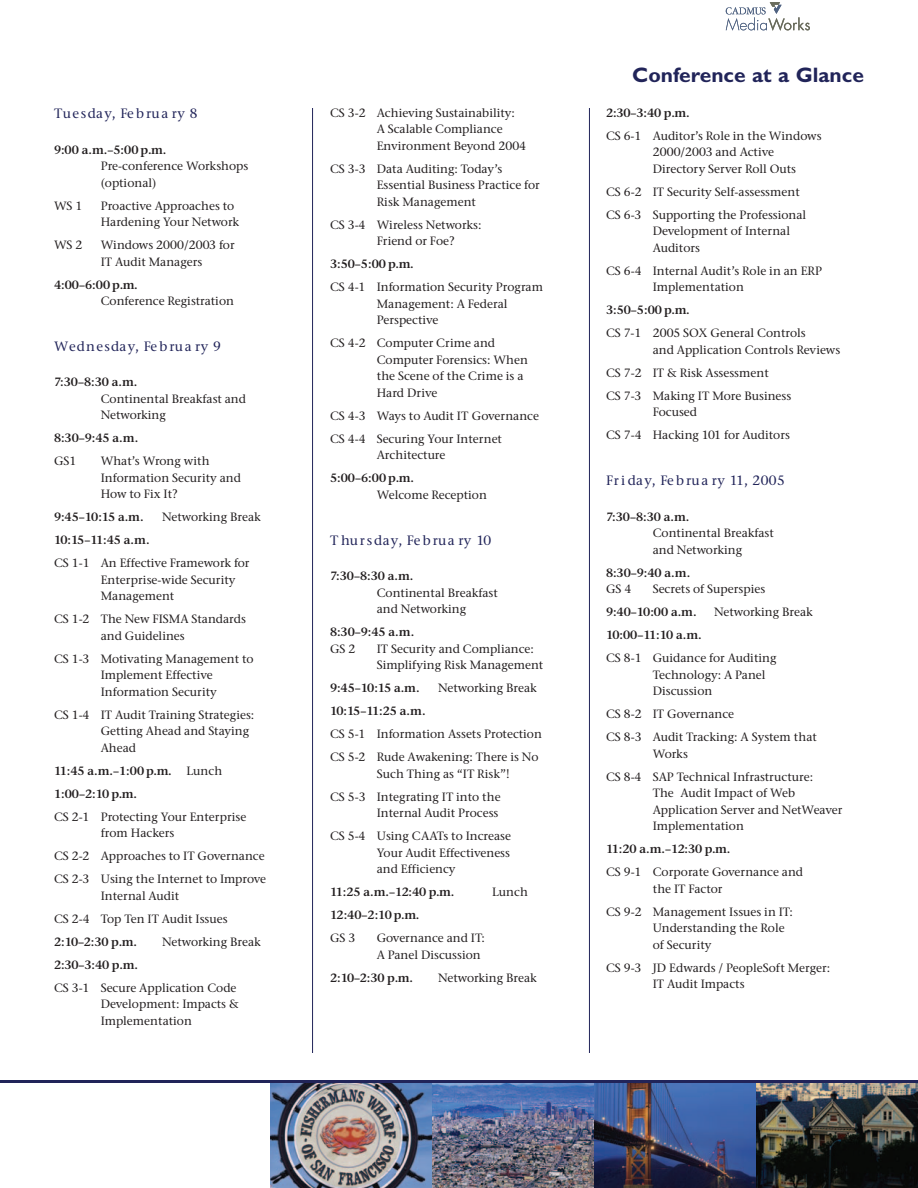
<style>
.page{position:relative;width:918px;height:1188px;background:#fff}
.page>*{position:absolute;margin:0;border:0;box-sizing:border-box;transform-origin:0 0}
.t1{font:700 21px "Gill Sans";color:#212459}
.t2{font:500 13.5px "Stone Serif ITC";letter-spacing:.09em;color:#212459}
.t3{font:500 13.5px "Stone Serif ITC";letter-spacing:.02em;color:#212459}
.t4{font:500 13.5px "Stone Serif ITC";letter-spacing:.115em;color:#212459}
.t5{font:500 12px/16.5px "Stone Serif ITC";color:#231f20}
.t6{font:12px/23px "Stone Serif ITC Semi";color:#231f20}
.s1{font-family:"Stone Serif ITC";font-weight:500}
</style>
<div class="page">
<hr style="left:312px;top:108px;width:1px;height:945px;background:#212459">
<hr style="left:589px;top:108px;width:1px;height:945px;background:#212459">
<img style="left:756px;top:1083px;width:162px;height:105px">
<img style="left:594px;top:1083px;width:162px;height:105px">
<img style="left:432px;top:1083px;width:162px;height:105px">
<img style="left:270px;top:1083px;width:162px;height:105px">
<hr style="left:0;top:1080px;width:918px;height:3px;background:#212459">
<svg style="left:726px;top:2px;width:84px;height:29px"></svg>
<p class="t2" style="left:54px;top:108px;width:145px">Tuesday, Februa ry 8</p>
<p class="t6" style="left:54px;top:139px;width:114px">9:00 a.m.–5:00 p.m.</p>
<p class="t5" style="left:101px;top:159px;width:149px">Pre-conference Workshops (optional)</p>
<p class="t5" style="left:54px;top:198px;width:30px">WS 1</p>
<p class="t5" style="left:101px;top:198px;width:140px">Proactive Approaches to<br>Hardening Your Network</p>
<p class="t5" style="left:54px;top:238px;width:30px">WS 2</p>
<p class="t5" style="left:101px;top:238px;width:135px">Windows 2000/2003 for<br>IT Audit Managers</p>
<p class="t6" style="left:54px;top:274px;width:85px">4:00–6:00 p.m.</p>
<p class="t5" style="left:101px;top:294px;width:135px">Conference Registration</p>
<p class="t2" style="left:54px;top:341px;width:169px">Wednesday, Februa ry 9</p>
<p class="t6" style="left:54px;top:372px;width:85px">7:30–8:30 a.m.</p>
<p class="t5" style="left:101px;top:392px;width:147px">Continental Breakfast and<br>Networking</p>
<p class="t6" style="left:54px;top:428px;width:86px">8:30–9:45 a.m.</p>
<p class="t5" style="left:54px;top:454px;width:24px">GS1</p>
<p class="t5" style="left:101px;top:454px;width:142px">What’s Wrong with<br>Information Security and<br>How to Fix It?</p>
<p class="t6" style="left:54px;top:507px;width:91px">9:45–10:15 a.m.</p>
<p class="t5" style="left:162px;top:510px;width:100px">Networking Break</p>
<p class="t6" style="left:54px;top:530px;width:97px">10:15–11:45 a.m.</p>
<p class="t5" style="left:101px;top:556px;width:150px;text-indent:-47px">CS 1-1 An Effective Framework for<br>Enterprise-wide Security<br>Management</p>
<p class="t5" style="left:101px;top:612px;width:147px;text-indent:-47px">CS 1-2 The New FISMA Standards and Guidelines</p>
<p class="t5" style="left:101px;top:651px;width:154px;text-indent:-47px">CS 1-3 Motivating Management to<br>Implement Effective<br>Information Security</p>
<p class="t5" style="left:101px;top:707px;width:155px;text-indent:-47px">CS 1-4 IT Audit Training Strategies:<br>Getting Ahead and Staying<br>Ahead</p>
<p class="t6" style="left:54px;top:760px;width:170px">11:45 a.m.–1:00 p.m. <span class="s1">Lunch<br></span>1:00–2:10 p.m.</p>
<p class="t5" style="left:101px;top:809px;width:147px;text-indent:-47px">CS 2-1 Protecting Your Enterprise from Hackers</p>
<p class="t5" style="left:54px;top:846px;width:214px;line-height:23px">CS 2-2 Approaches to IT Governance<br>CS 2-3 Using the Internet to Improve</p>
<p class="t5" style="left:54px;top:885px;width:175px;line-height:23px;text-align:center">Internal Audit<br>CS 2-4 Top Ten IT Audit Issues</p>
<p class="t6" style="left:54px;top:931px;width:84px">2:10–2:30 p.m.</p>
<p class="t5" style="left:162px;top:934px;width:100px">Networking Break</p>
<p class="t6" style="left:54px;top:954px;width:85px">2:30–3:40 p.m.</p>
<p class="t5" style="left:101px;top:980px;width:140px;text-indent:-47px">CS 3-1 Secure Application Code<br>Development: Impacts &amp;<br>Implementation</p>
<p class="t5" style="left:377px;top:106px;width:151px;text-indent:-47px">CS 3-2 Achieving Sustainability:<br>A Scalable Compliance<br>Environment Beyond 2004</p>
<p class="t5" style="left:377px;top:162px;width:165px;text-indent:-47px">CS 3-3 Data Auditing: Today’s<br>Essential Business Practice for<br>Risk Management</p>
<p class="t5" style="left:377px;top:218px;width:106px;text-indent:-47px">CS 3-4 Wireless Networks:<br>Friend or Foe?</p>
<p class="t6" style="left:330px;top:254px;width:85px">3:50–5:00 p.m.</p>
<p class="t5" style="left:377px;top:280px;width:168px;text-indent:-47px">CS 4-1 Information Security Program<br>Management: A Federal<br>Perspective</p>
<p class="t5" style="left:377px;top:336px;width:153px;text-indent:-47px">CS 4-2 Computer Crime and<br>Computer Forensics: When the Scene of the Crime is a<br>Hard Drive</p>
<p class="t5" style="left:330px;top:405px;width:210px;line-height:23px">CS 4-3 Ways to Audit IT Governance<br>CS 4-4 Securing Your Internet</p>
<p class="t5" style="left:377px;top:448px;width:70px">Architecture</p>
<p class="t6" style="left:330px;top:468px;width:86px">5:00–6:00 p.m.</p>
<p class="t5" style="left:377px;top:488px;width:112px">Welcome Reception</p>
<p class="t4" style="left:330px;top:535px;width:163px">Thursday, Februa ry 10</p>
<p class="t6" style="left:330px;top:566px;width:85px">7:30–8:30 a.m.</p>
<p class="t5" style="left:377px;top:585px;width:123px">Continental Breakfast and Networking</p>
<p class="t6" style="left:330px;top:622px;width:86px">8:30–9:45 a.m.</p>
<p class="t5" style="left:330px;top:641px;width:27px">GS 2</p>
<p class="t5" style="left:377px;top:641px;width:168px">IT Security and Compliance:<br>Simplifying Risk Management</p>
<p class="t6" style="left:330px;top:678px;width:91px">9:45–10:15 a.m.</p>
<p class="t5" style="left:438px;top:681px;width:100px">Networking Break</p>
<p class="t6" style="left:330px;top:701px;width:97px">10:15–11:25 a.m.</p>
<p class="t5" style="left:330px;top:724px;width:213px;line-height:23px">CS 5-1 Information Assets Protection<br>CS 5-2 Rude Awakening: There is No</p>
<p class="t5" style="left:330px;top:763px;width:181px;line-height:23px;text-indent:47px">Such Thing as “IT Risk”!<br>CS 5-3 Integrating IT into the</p>
<p class="t5" style="left:330px;top:803px;width:183px;line-height:23px;text-indent:47px">Internal Audit Process<br>CS 5-4 Using CAATs to Increase</p>
<p class="t5" style="left:377px;top:845px;width:135px">Your Audit Effectiveness and Efficiency</p>
<p class="t6" style="left:330px;top:882px;width:126px">11:25 a.m.–12:40 p.m.</p>
<p class="t5" style="left:492px;top:885px;width:37px">Lunch</p>
<p class="t6" style="left:330px;top:905px;width:91px">12:40–2:10 p.m.</p>
<p class="t5" style="left:330px;top:931px;width:27px">GS 3</p>
<p class="t5" style="left:377px;top:931px;width:110px">Governance and IT:<br>A Panel Discussion</p>
<p class="t6" style="left:330px;top:967px;width:84px">2:10–2:30 p.m.</p>
<p class="t5" style="left:438px;top:970px;width:100px">Networking Break</p>
<h1 class="t1" style="left:632px;top:67px;width:233px">Conference at a Glance</h1>
<p class="t6" style="left:606px;top:102px;width:85px">2:30–3:40 p.m.</p>
<p class="t5" style="left:653px;top:129px;width:170px;text-indent:-47px">CS 6-1 Auditor’s Role in the Windows<br>2000/2003 and Active<br>Directory Server Roll Outs</p>
<p class="t5" style="left:606px;top:181px;width:202px;line-height:23px">CS 6-2 IT Security Self-assessment<br>CS 6-3 Supporting the Professional</p>
<p class="t5" style="left:653px;top:224px;width:139px">Development of Internal<br>Auditors</p>
<p class="t5" style="left:653px;top:264px;width:171px;text-indent:-47px">CS 6-4 Internal Audit’s Role in an ERP<br>Implementation</p>
<p class="t6" style="left:606px;top:300px;width:85px">3:50–5:00 p.m.</p>
<p class="t5" style="left:653px;top:326px;width:189px;text-indent:-47px">CS 7-1 2005 SOX General Controls<br>and Application Controls Reviews</p>
<p class="t5" style="left:606px;top:362px;width:187px;line-height:23px">CS 7-2 IT &amp; Risk Assessment<br>CS 7-3 Making IT More Business</p>
<p class="t5" style="left:606px;top:402px;width:185px;line-height:23px;text-indent:47px">Focused<br>CS 7-4 Hacking 101 for Auditors</p>
<p class="t3" style="left:606px;top:475px;width:180px">Fr i day, Fe b rua ry 11, 2005</p>
<p class="t6" style="left:606px;top:506px;width:85px">7:30–8:30 a.m.</p>
<p class="t5" style="left:653px;top:526px;width:123px">Continental Breakfast and Networking</p>
<p class="t6" style="left:606px;top:562px;width:86px">8:30–9:40 a.m.</p>
<p class="t5" style="left:606px;top:582px;width:27px">GS 4</p>
<p class="t5" style="left:653px;top:582px;width:114px">Secrets of Superspies</p>
<p class="t6" style="left:606px;top:602px;width:92px">9:40–10:00 a.m.</p>
<p class="t5" style="left:714px;top:605px;width:100px">Networking Break</p>
<p class="t6" style="left:606px;top:625px;width:97px">10:00–11:10 a.m.</p>
<p class="t5" style="left:653px;top:651px;width:125px;text-indent:-47px">CS 8-1 Guidance for Auditing<br>Technology: A Panel<br>Discussion</p>
<p class="t5" style="left:606px;top:704px;width:212px;line-height:23px">CS 8-2 IT Governance<br>CS 8-3 Audit Tracking: A System that</p>
<p class="t5" style="left:606px;top:743px;width:209px;line-height:23px;text-indent:47px">Works<br>CS 8-4 SAP Technical Infrastructure:</p>
<p class="t5" style="left:653px;top:786px;width:191px">The Audit Impact of Web<br>Application Server and NetWeaver<br>Implementation</p>
<p class="t6" style="left:606px;top:839px;width:126px">11:20 a.m.–12:30 p.m.</p>
<p class="t5" style="left:653px;top:865px;width:152px;text-indent:-47px">CS 9-1 Corporate Governance and the IT Factor</p>
<p class="t5" style="left:653px;top:904px;width:142px;text-indent:-47px">CS 9-2 Management Issues in IT:<br>Understanding the Role of Security</p>
<p class="t5" style="left:653px;top:960px;width:179px;text-indent:-47px">CS 9-3 JD Edwards / PeopleSoft Merger:<br>IT Audit Impacts</p>
</div>
